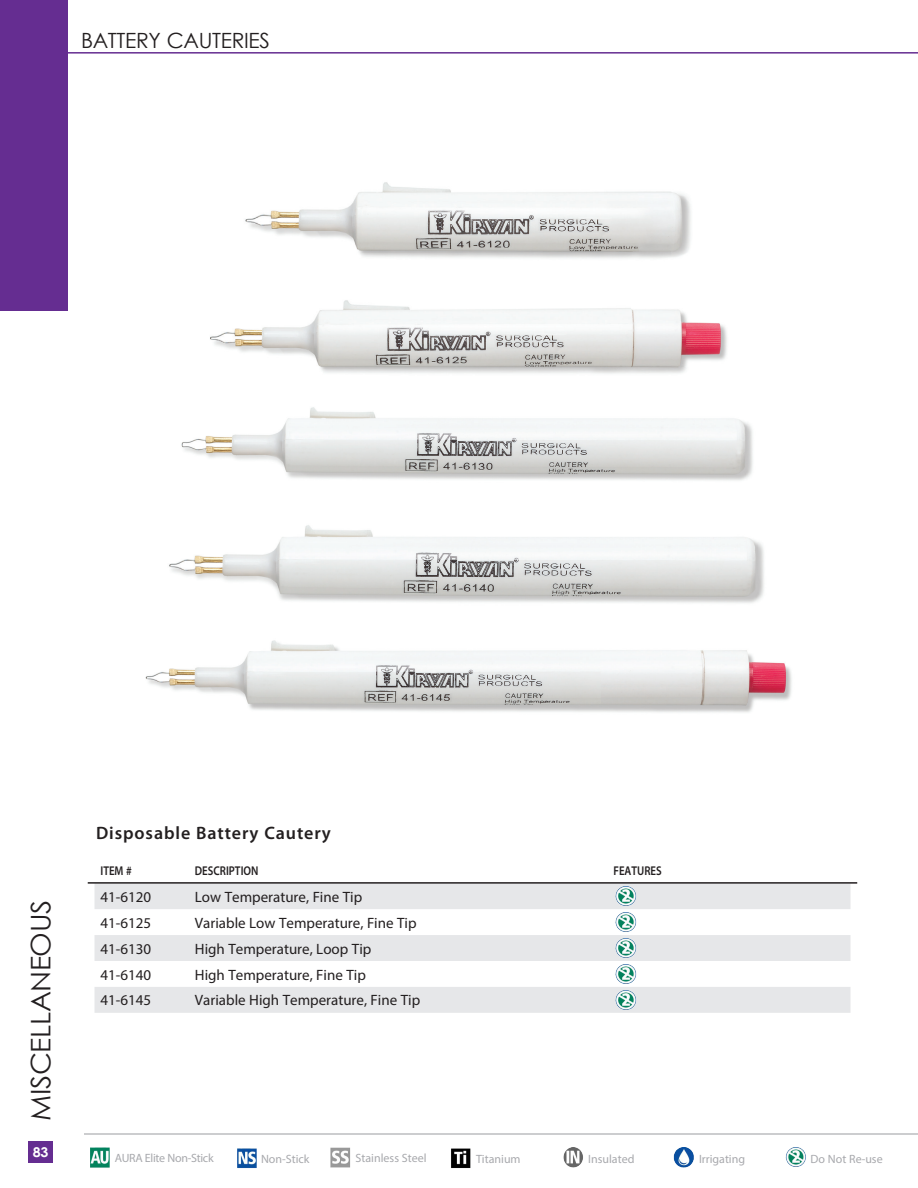
<style>
.page{position:relative;width:918px;height:1188px;background:#fff}
.page>*{position:absolute;margin:0;border:0;box-sizing:border-box;transform-origin:0 0}
.t1{font:27px "Century Gothic";letter-spacing:-.015em;color:#231f20;scale:1.05 1}
.t2{font:21px "Century Gothic";letter-spacing:-.015em;color:#231f20}
.t3{font:600 18px "Myriad Pro";letter-spacing:.05em;color:#231f20}
.t4{font:15px "Myriad Pro";color:#231f20}
.t5{font:700 13.5px "Century Gothic";color:#fff;scale:1.05 1}
.t6{font:600 12.75px "Myriad Pro";color:#231f20;scale:.85 1}
.t7{font:12px "Myriad Pro";color:#a8a9ad}
.t8{font:12px "Myriad Pro";letter-spacing:-.025em;color:#a8a9ad}
</style>
<div class="page">
<hr style="left:0;top:52px;width:918px;height:2px;background:#652d91">
<div style="left:0;top:0;width:68px;height:310px;background:#652d91"></div>
<svg style="left:95px;top:884px;width:756px;height:129px;fill:#e6e7e9"></svg>
<hr style="left:88px;top:882px;width:769px;height:2px;background:#231f20">
<img style="left:614px;top:887px;width:23px;height:21px">
<img style="left:614px;top:912px;width:23px;height:22px">
<img style="left:614px;top:938px;width:23px;height:22px">
<img style="left:614px;top:964px;width:23px;height:22px">
<img style="left:614px;top:990px;width:23px;height:22px">
<img style="left:245px;top:182px;width:446px;height:77px">
<img style="left:210px;top:300px;width:517px;height:74px">
<img style="left:181px;top:407px;width:572px;height:74px">
<img style="left:169px;top:525px;width:595px;height:78px">
<img style="left:145px;top:640px;width:647px;height:73px">
<hr style="left:84px;top:1133px;width:834px;height:2px;background:#bcbdc0">
<div style="left:28px;top:1142px;width:25px;height:21px;background:#652d91"></div>
<img style="left:90px;top:1148px;width:20px;height:20px">
<img style="left:237px;top:1148px;width:20px;height:20px">
<img style="left:330px;top:1148px;width:21px;height:20px">
<img style="left:451px;top:1148px;width:20px;height:20px">
<img style="left:563px;top:1148px;width:20px;height:20px">
<img style="left:673px;top:1148px;width:21px;height:20px">
<img style="left:785px;top:1147px;width:21px;height:20px">
<p class="t2" style="left:81px;top:26px;width:191px">BATTERY CAUTERIES</p>
<p class="t1" style="left:22px;top:1120px;width:211px;rotate:-90deg">MISCELLANEOUS</p>
<p class="t5" style="left:33px;top:1142px;width:16px">83</p>
<p class="t3" style="left:96px;top:822px;width:236px">Disposable Battery Cautery</p>
<p class="t6" style="left:101px;top:863px;width:38px">ITEM #</p>
<p class="t6" style="left:195px;top:863px;width:76px">DESCRIPTION</p>
<p class="t6" style="left:613px;top:863px;width:58px">FEATURES</p>
<p class="t4" style="left:101px;top:888px;width:52px">41-6120</p>
<p class="t4" style="left:195px;top:888px;width:169px">Low Temperature, Fine Tip</p>
<p class="t4" style="left:101px;top:913px;width:52px">41-6125</p>
<p class="t4" style="left:195px;top:913px;width:223px">Variable Low Temperature, Fine Tip</p>
<p class="t4" style="left:101px;top:939px;width:52px">41-6130</p>
<p class="t4" style="left:195px;top:939px;width:178px">High Temperature, Loop Tip</p>
<p class="t4" style="left:101px;top:965px;width:52px">41-6140</p>
<p class="t4" style="left:195px;top:965px;width:173px">High Temperature, Fine Tip</p>
<p class="t4" style="left:101px;top:991px;width:52px">41-6145</p>
<p class="t4" style="left:195px;top:991px;width:227px">Variable High Temperature, Fine Tip</p>
<p class="t8" style="left:115px;top:1150px;width:100px">AURA Elite Non-Stick</p>
<p class="t7" style="left:261px;top:1151px;width:50px">Non-Stick</p>
<p class="t7" style="left:356px;top:1150px;width:73px">Stainless Steel</p>
<p class="t7" style="left:476px;top:1151px;width:46px">Titanium</p>
<p class="t7" style="left:588px;top:1151px;width:48px">Insulated</p>
<p class="t7" style="left:699px;top:1151px;width:48px">Irrigating</p>
<p class="t7" style="left:811px;top:1151px;width:74px">Do Not Re-use</p>
</div>
